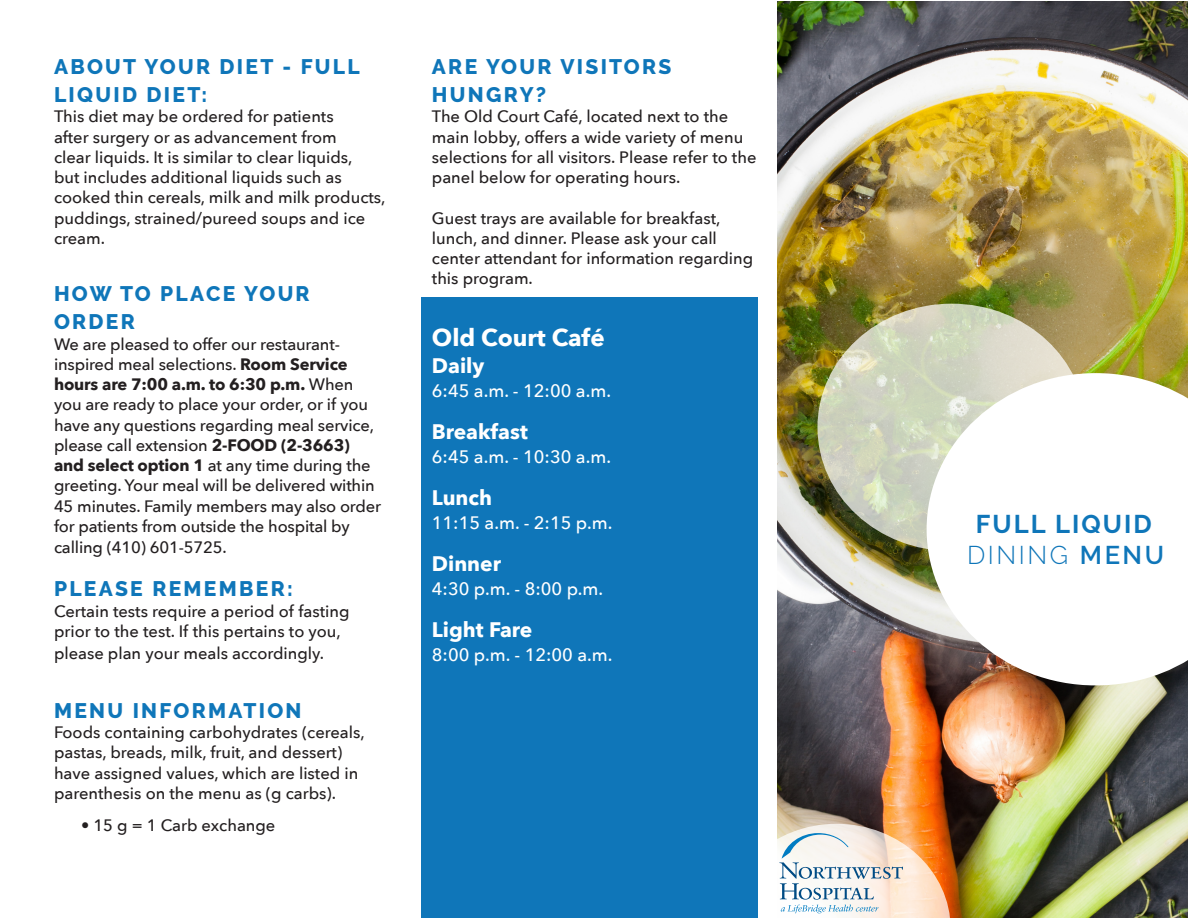
<style>
.page{position:relative;width:1188px;height:918px;background:#fff}
.page>*{position:absolute;margin:0;border:0;box-sizing:border-box;transform-origin:0 0}
.t1{font:300 25.65px "Raleway";letter-spacing:.1em;color:#0f76b9}
.t2{font:700 25.65px "Raleway";letter-spacing:.08em;color:#0f76b9}
.t3{font:700 24px "Avenir Next";color:#fff}
.t4{font:800 21px/28.5px "Raleway";letter-spacing:.11em;color:#0f76b9}
.t5{font:700 21px "Avenir Next";color:#fff}
.t6{font:500 18px "Avenir Next";color:#fff}
.t7{font:500 16.5px/20.2px "Avenir Next";color:#231f20}
.s1{font-weight:700}
.s2{font-weight:600}
</style>
<div class="page">
<img style="left:777px;top:1px;width:411px;height:917px">
<svg style="left:927px;top:373px;width:261px;height:312px"></svg>
<svg style="left:817px;top:304px;width:269px;height:247px"></svg>
<svg style="left:777px;top:824px;width:174px;height:94px"></svg>
<div style="left:422px;top:297px;width:336px;height:621px;background:#0f76b9"></div>
<p class="t4" style="left:54px;top:52px;width:307px">ABOUT YOUR DIET - FULL<br>LIQUID DIET:</p>
<p class="t7" style="left:54px;top:106px;width:333px">This diet may be ordered for patients<br>after surgery or as advancement from<br>clear liquids. It is similar to clear liquids,<br>but includes additional liquids such as cooked thin cereals, milk and milk products, puddings, strained/pureed soups and ice cream.</p>
<p class="t4" style="left:54px;top:280px;width:257px">HOW TO PLACE YOUR<br>ORDER</p>
<p class="t7" style="left:54px;top:333px;width:301px">We are pleased to offer our restaurant&shy;inspired meal selections. <span class="s1">Room Service hours are 7:00 a.m. to 6:30 p.m.</span> When</p>
<p class="t7" style="left:54px;top:394px;width:329px">you are ready to place your order, or if you have any questions regarding meal service, please call extension <span class="s1">2-FOOD (2-3663) and select option 1</span> at any time during the greeting. Your meal will be delivered within 45 minutes. Family members may also order for patients from outside the hospital by calling (410) 601-5725.</p>
<p class="t4" style="left:54px;top:575px;width:240px">PLEASE REMEMBER:</p>
<p class="t7" style="left:54px;top:600px;width:297px">Certain tests require a period of fasting prior to the test. If this pertains to you,</p>
<p class="t7" style="left:54px;top:643px;width:272px">please plan your meals accordingly.</p>
<p class="t4" style="left:54px;top:697px;width:249px">MENU INFORMATION</p>
<p class="t7" style="left:54px;top:722px;width:312px">Foods containing carbohydrates (cereals, pastas, breads, milk, fruit, and dessert) have assigned values, which are listed in parenthesis on the menu as (g carbs).</p>
<p class="t7" style="left:81px;top:815px;width:196px">• 15 g = 1 Carb exchange</p>
<p class="t4" style="left:432px;top:52px;width:241px">ARE YOUR VISITORS<br>HUNGRY?</p>
<p class="t7" style="left:432px;top:106px;width:326px">The Old Court Café, located next to the main lobby, offers a wide variety of menu selections for all visitors. Please refer to the panel below for operating hours.</p>
<p class="t7" style="left:432px;top:207px;width:323px">Guest trays are available for breakfast, lunch, and dinner. Please ask your call center attendant for information regarding this program.</p>
<p class="t3" style="left:432px;top:317px;width:174px">Old Court Café</p>
<p class="t5" style="left:432px;top:348px;width:54px">Daily</p>
<p class="t6" style="left:432px;top:376px;width:181px">6:45 a.m. - 12:00 a.m.</p>
<p class="t5" style="left:432px;top:414px;width:97px">Breakfast</p>
<p class="t6" style="left:432px;top:442px;width:181px">6:45 a.m. - 10:30 a.m.</p>
<p class="t5" style="left:432px;top:480px;width:62px">Lunch</p>
<p class="t6" style="left:432px;top:508px;width:182px">11:15 a.m. - 2:15 p.m.</p>
<p class="t5" style="left:432px;top:546px;width:71px">Dinner</p>
<p class="t6" style="left:432px;top:574px;width:173px">4:30 p.m. - 8:00 p.m.</p>
<p class="t5" style="left:432px;top:612px;width:102px">Light Fare</p>
<p class="t6" style="left:432px;top:640px;width:182px">8:00 p.m. - 12:00 a.m.</p>
<p class="t2" style="left:976px;top:510px;width:178px">FULL LIQUID</p>
<p class="t1" style="left:967px;top:540px;width:199px">DINING <span class="s2">MENU</span></p>
</div>
